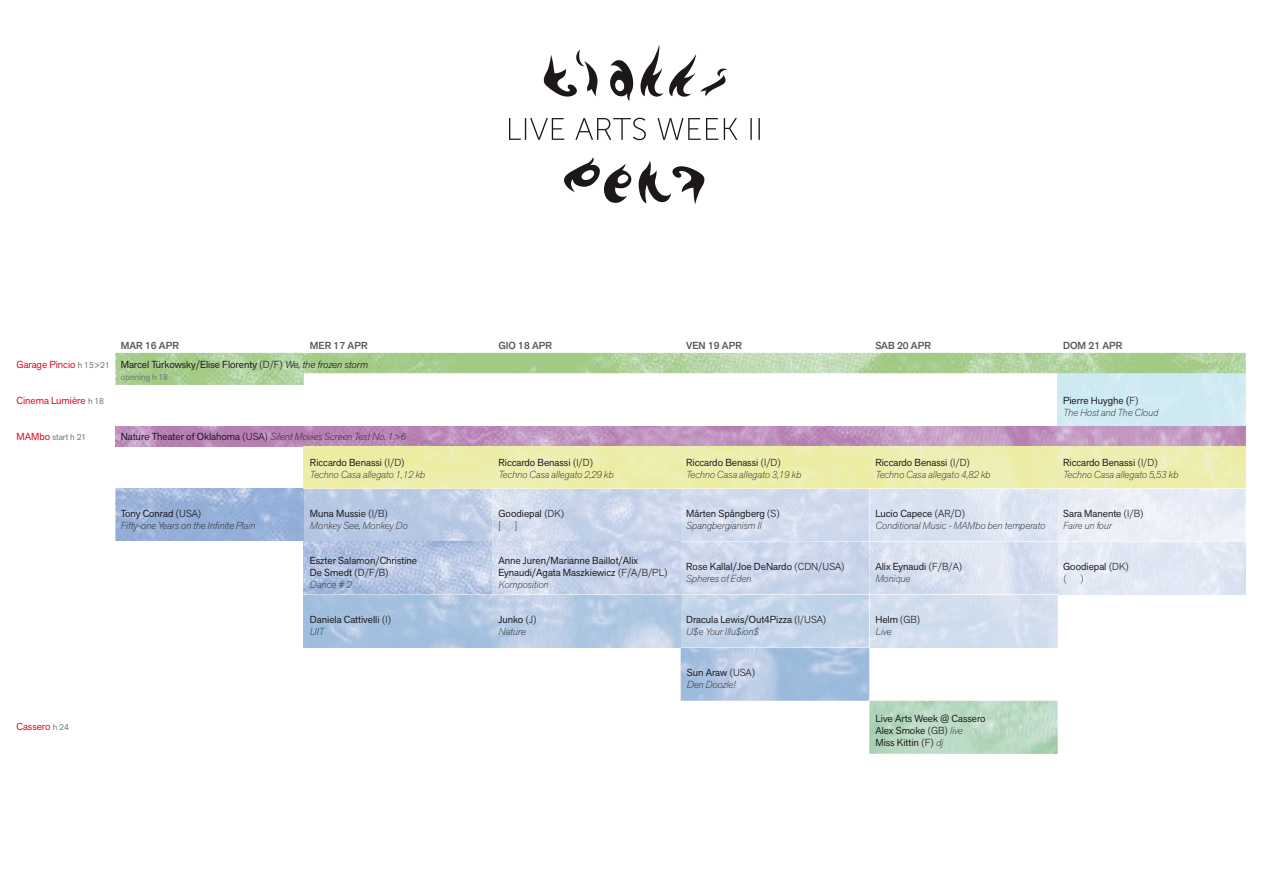
<style>
.page{position:relative;width:1263px;height:893px;background:#fff}
.page>*{position:absolute;margin:0;border:0;box-sizing:border-box;transform-origin:0 0}
.t1{font:italic 200 10.05px/12.1px "Akzid Grtsk Next";color:#1a171b}
.t2{font:10.05px/12.1px "Akzid Grtsk Next";color:#1a171b}
.t3{font:500 10.05px "Akzid Grtsk Next";color:#58585a}
.t4{font:10.05px "Akzid Grtsk Next";color:#e2001a}
.t5{font:200 10.05px "Akzid Grtsk Next";color:#1a171b}
.t6{font:8.7px "Akzid Grtsk Next";color:#707173}
.s1{font-weight:500;color:#58585a}
.s2{color:#e2001a}
.s3{font-size:8.7px;color:#707173}
.s4{font-weight:300}
.s5{font-weight:300;font-style:italic}
.s6{font-size:10.05px;color:#e2001a}
.s7{font-weight:400;font-style:normal}
.s8{font-weight:300;font-style:normal}
.s9{font-weight:200}
.s10{font-weight:200;font-style:italic}
</style>
<div class="page">
<img style="left:869px;top:701px;width:189px;height:53px">
<img style="left:115px;top:488px;width:189px;height:53px">
<img style="left:304px;top:541px;width:188px;height:53px">
<svg style="left:492px;top:541px;width:189px;height:53px;background:#cbd6eb"></svg>
<div style="left:681px;top:541px;width:188px;height:53px;background:linear-gradient(to right,#d2dcee,#c9d6eb)"></div>
<svg style="left:869px;top:541px;width:189px;height:53px;background:#dae2f0"></svg>
<div style="left:1058px;top:541px;width:188px;height:53px;background:#e2e8f4"></div>
<svg style="left:492px;top:594px;width:189px;height:54px;background:#bacde5"></svg>
<svg style="left:681px;top:648px;width:188px;height:53px;background:#abc3e0"></svg>
<svg style="left:304px;top:594px;width:188px;height:54px;background:#a8c2e0"></svg>
<svg style="left:681px;top:594px;width:188px;height:54px;background:#c5d6ea"></svg>
<div style="left:869px;top:594px;width:189px;height:54px;background:#d2deee"></div>
<img style="left:115px;top:353px;width:1131px;height:32px">
<img style="left:115px;top:426px;width:1131px;height:21px">
<img style="left:304px;top:447px;width:942px;height:41px">
<svg style="left:304px;top:488px;width:188px;height:53px;background:#bccce5"></svg>
<svg style="left:492px;top:488px;width:189px;height:53px;background:#ced9eb"></svg>
<div style="left:681px;top:488px;width:188px;height:53px;background:linear-gradient(to right,#d4deee,#d0dbed)"></div>
<div style="left:869px;top:488px;width:189px;height:53px;background:linear-gradient(to right,#d6e0f0,#e0e7f3)"></div>
<div style="left:1058px;top:488px;width:188px;height:53px;background:#eaeef6"></div>
<svg style="left:509px;top:45px;width:251px;height:159px"></svg>
<p class="t3" style="left:310px;top:339px;width:59px">MER 17 APR</p>
<p class="t3" style="left:498px;top:339px;width:55px">GIO 18 APR</p>
<p class="t3" style="left:686px;top:339px;width:57px">VEN 19 APR</p>
<p class="t3" style="left:875px;top:339px;width:57px">SAB 20 APR</p>
<p class="t3" style="left:1063px;top:339px;width:61px">DOM 21 APR</p>
<p class="t2" style="left:16px;top:336px;width:353px;line-height:18.8px;text-indent:104px"><span class="s1">MAR 16 APR<br></span><span class="s2">Garage Pincio</span> <span class="s3">h 15&gt;21</span> Marcel Türkowsky/Elise Florenty <span class="s4">(D/F)</span> <span class="s5">We, the frozen storm</span></p>
<p class="t4" style="left:16px;top:394px;width:89px">Cinema Lumière <span class="s3">h 18</span></p>
<p class="t6" style="left:16px;top:431px;width:71px"><span class="s6">MAMbo</span> start h 21</p>
<p class="t4" style="left:16px;top:720px;width:54px">Cassero <span class="s3">h 24</span></p>
<p class="t6" style="left:121px;top:371px;width:49px">opening h 18</p>
<p class="t1" style="left:121px;top:430px;width:287px"><span class="s7">Nature Theater of Oklahoma</span> <span class="s8">(USA)</span> Silent Movies Screen Test No. 1&gt;6</p>
<p class="t1" style="left:1063px;top:394px;width:97px"><span class="s7">Pierre Huyghe (</span><span class="s8">F)<br></span>The Host and The Cloud</p>
<p class="t1" style="left:121px;top:507px;width:136px"><span class="s7">Tony Conrad</span> <span class="s8">(USA)<br></span>Fifty-one Years on the Infinite Plain</p>
<p class="t1" style="left:310px;top:456px;width:117px"><span class="s7">Riccardo Benassi</span> <span class="s8">(I/D)<br></span>Techno Casa allegato 1,12 kb</p>
<p class="t1" style="left:498px;top:456px;width:117px"><span class="s7">Riccardo Benassi</span> <span class="s8">(I/D)<br></span>Techno Casa allegato 2,29 kb</p>
<p class="t1" style="left:686px;top:456px;width:117px"><span class="s7">Riccardo Benassi</span> <span class="s8">(I/D)<br></span>Techno Casa allegato 3,19 kb</p>
<p class="t1" style="left:875px;top:456px;width:117px"><span class="s7">Riccardo Benassi</span> <span class="s8">(I/D)<br></span>Techno Casa allegato 4,82 kb</p>
<p class="t1" style="left:1063px;top:456px;width:117px"><span class="s7">Riccardo Benassi</span> <span class="s8">(I/D)<br></span>Techno Casa allegato 5,53 kb</p>
<p class="t1" style="left:310px;top:507px;width:99px"><span class="s7">Muna Mussie</span> <span class="s8">(I/B)<br></span>Monkey See, Monkey Do</p>
<p class="t2" style="left:498px;top:507px;width:67px">Goodiepal <span class="s4">(DK) </span><span class="s9">[</span></p>
<p class="t5" style="left:515px;top:519px;width:4px">]</p>
<p class="t1" style="left:686px;top:507px;width:95px"><span class="s7">Mårten Spångberg</span> <span class="s8">(S)<br></span>Spangbergianism II</p>
<p class="t1" style="left:875px;top:507px;width:172px"><span class="s7">Lucio Capece</span> <span class="s8">(AR/D)<br></span>Conditional Music - MAMbo ben temperato</p>
<p class="t2" style="left:1063px;top:507px;width:82px">Sara Manente <span class="s4">(I/B)<br></span><span class="s10">Faire un four</span></p>
<p class="t2" style="left:310px;top:554px;width:109px">Eszter Salamon/Christine<br>De Smedt <span class="s4">(D/F/B)<br></span><span class="s10">Dance # 2</span></p>
<p class="t2" style="left:498px;top:554px;width:171px">Anne Juren/Marianne Baillot/Alix<br>Eynaudi/Agata Maszkiewicz <span class="s4">(F/A/B/PL)<br></span><span class="s10">Komposition</span></p>
<p class="t2" style="left:686px;top:560px;width:160px">Rose Kallal/Joe DeNardo <span class="s4">(CDN/USA)<br></span><span class="s10">Spheres of Eden</span></p>
<p class="t2" style="left:875px;top:560px;width:89px">Alix Eynaudi <span class="s4">(F/B/A)<br></span><span class="s10">Monique</span></p>
<p class="t2" style="left:310px;top:613px;width:83px">Daniela Cattivelli <span class="s4">(I)<br></span><span class="s10">UIT</span></p>
<p class="t1" style="left:498px;top:613px;width:40px"><span class="s7">Junko</span> <span class="s8">(J)<br></span>Nature</p>
<p class="t1" style="left:687px;top:666px;width:70px"><span class="s7">Sun Araw</span> <span class="s8">(USA)<br></span>Den Doozle!</p>
<p class="t2" style="left:686px;top:613px;width:142px">Dracula Lewis/Out4Pizza <span class="s4">(I/USA)<br></span><span class="s10">U$e Your Illu$ion$</span></p>
<p class="t2" style="left:875px;top:613px;width:47px">Helm <span class="s4">(GB)<br></span><span class="s10">Live</span></p>
<p class="t2" style="left:875px;top:712px;width:112px">Live Arts Week @ Cassero<br>Alex Smoke <span class="s4">(GB)</span> <span class="s10">live<br></span>Miss Kittin <span class="s4">(F)</span> <span class="s10">dj</span></p>
<p class="t2" style="left:1063px;top:560px;width:67px">Goodiepal <span class="s4">(DK) </span><span class="s9">(</span></p>
<p class="t5" style="left:1080px;top:572px;width:5px">)</p>
</div>
